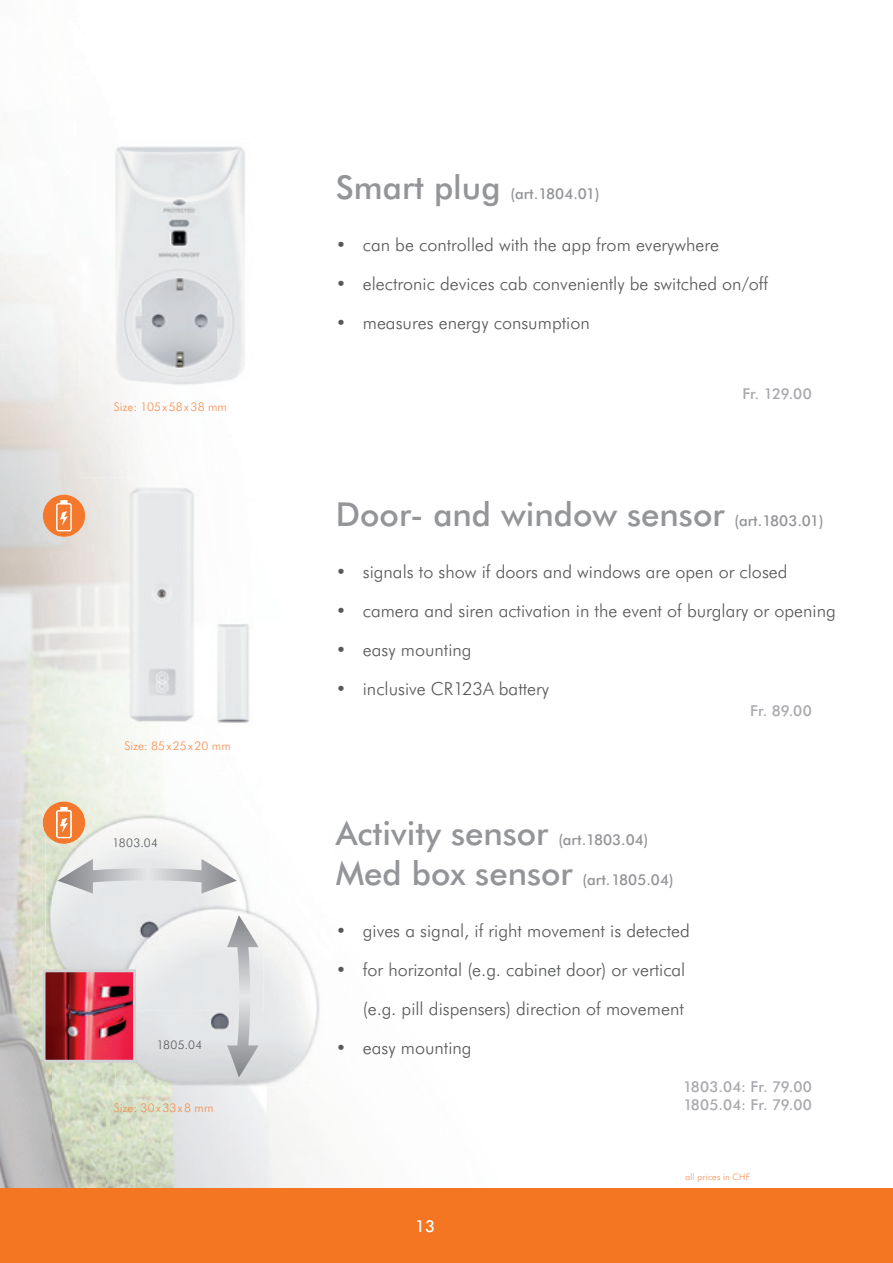
<style>
.page{position:relative;width:893px;height:1263px;background:#fff}
.page>*{position:absolute;margin:0;border:0;box-sizing:border-box;transform-origin:0 0}
.t1{font:500 33px "Futura BT";color:#939598}
.t2{font:300 18px/39px "Futura BT";color:#57585a;text-align:right}
.t3{font:500 16.5px "Futura BT";color:#fff}
.t4{font:500 15px/18px "Futura BT";color:#a8a9ad}
.t5{font:500 15px "Futura BT";color:#939598}
.t6{font:300 12px "Futura BT";letter-spacing:.015em;color:#f68d4e}
.t7{font:300 12px "Futura BT";letter-spacing:.025em;color:#57585a}
.t8{font:300 9px "Futura BT";letter-spacing:.025em;color:#f68d4e}
.s1{font-size:33px}
.s2{font-size:15px}
</style>
<div class="page">
<img style="left:0;top:232px;width:107px;height:594px">
<img style="left:0;top:826px;width:53px;height:362px">
<img style="left:53px;top:1063px;width:54px;height:125px">
<img style="left:107px;top:1102px;width:217px;height:86px">
<div style="left:43px;top:495px;width:42px;height:42px;background:#f4792d;border-radius:50%"></div>
<svg style="left:56px;top:500px;width:16px;height:31px"></svg>
<div style="left:43px;top:802px;width:42px;height:42px;background:#f4792d;border-radius:50%"></div>
<div style="left:0;top:1188px;width:893px;height:75px;background:#f47522"></div>
<img style="left:80px;top:146px;width:165px;height:241px">
<img style="left:81px;top:478px;width:172px;height:249px">
<img style="left:81px;top:503px;width:4px;height:25px">
<img style="left:32px;top:805px;width:173px;height:206px">
<img style="left:43px;top:805px;width:40px;height:28px">
<img style="left:56px;top:807px;width:16px;height:6px">
<img style="left:45px;top:813px;width:203px;height:156px">
<img style="left:45px;top:813px;width:40px;height:31px">
<img style="left:60px;top:818px;width:8px;height:15px">
<img style="left:102px;top:1063px;width:180px;height:39px">
<img style="left:102px;top:896px;width:147px;height:73px">
<img style="left:116px;top:917px;width:204px;height:170px">
<img style="left:136px;top:910px;width:128px;height:101px">
<img style="left:116px;top:904px;width:134px;height:92px">
<svg style="left:227px;top:915px;width:32px;height:162px"></svg>
<svg style="left:58px;top:859px;width:179px;height:35px"></svg>
<img style="left:47px;top:973px;width:85px;height:86px">
<div style="left:43px;top:969px;width:93px;height:94px;border:3px solid #d1d2d4"></div>
<p class="t6" style="left:114px;top:402px;width:115px">Size: 105 x 58 x 38 mm</p>
<p class="t6" style="left:124px;top:741px;width:108px">Size: 85 x 25 x 20 mm</p>
<p class="t7" style="left:112px;top:838px;width:47px">1803.04</p>
<p class="t7" style="left:157px;top:1040px;width:47px">1805.04</p>
<p class="t6" style="left:114px;top:1103px;width:101px">Size: 30 x 33 x 8 mm</p>
<p class="t5" style="left:336px;top:188px;width:265px"><span class="s1">Smart plug</span> (art.1804.01)</p>
<p class="t2" style="left:336px;top:226px;width:385px">• can be controlled with the app from everywhere</p>
<p class="t2" style="left:336px;top:265px;width:434px">• electronic devices cab conveniently be switched on/off</p>
<p class="t2" style="left:336px;top:304px;width:255px">• measures energy consumption</p>
<p class="t4" style="left:742px;top:386px;width:71px">Fr. 129.00</p>
<h1 class="t1" style="left:336px;top:501px;width:489px">Door- and window sensor <span class="s2">(art.1803.01)</span></h1>
<p class="t2" style="left:336px;top:553px;width:453px">• signals to show if doors and windows are open or closed</p>
<p class="t2" style="left:336px;top:592px;width:501px">• camera and siren activation in the event of burglary or opening</p>
<p class="t2" style="left:336px;top:631px;width:137px">• easy mounting</p>
<p class="t2" style="left:336px;top:670px;width:215px">• inclusive CR123A battery</p>
<h1 class="t1" style="left:336px;top:820px;width:314px">Activity sensor <span class="s2">(art.1803.04)</span></h1>
<p class="t5" style="left:336px;top:874px;width:339px"><span class="s1">Med box sensor</span> (art.1805.04)</p>
<p class="t2" style="left:336px;top:912px;width:355px">• gives a signal, if right movement is detected</p>
<p class="t2" style="left:336px;top:951px;width:351px">• for horizontal (e.g. cabinet door) or vertical (e.g. pill dispensers) direction of movement</p>
<p class="t2" style="left:336px;top:1029px;width:137px">• easy mounting</p>
<p class="t4" style="left:750px;top:703px;width:63px">Fr. 89.00</p>
<p class="t4" style="left:683px;top:1079px;width:130px">1803.04: Fr. 79.00<br>1805.04: Fr. 79.00</p>
<p class="t3" style="left:415px;top:1219px;width:21px">13</p>
<p class="t8" style="left:686px;top:1173px;width:66px">all prices in CHF</p>
</div>
